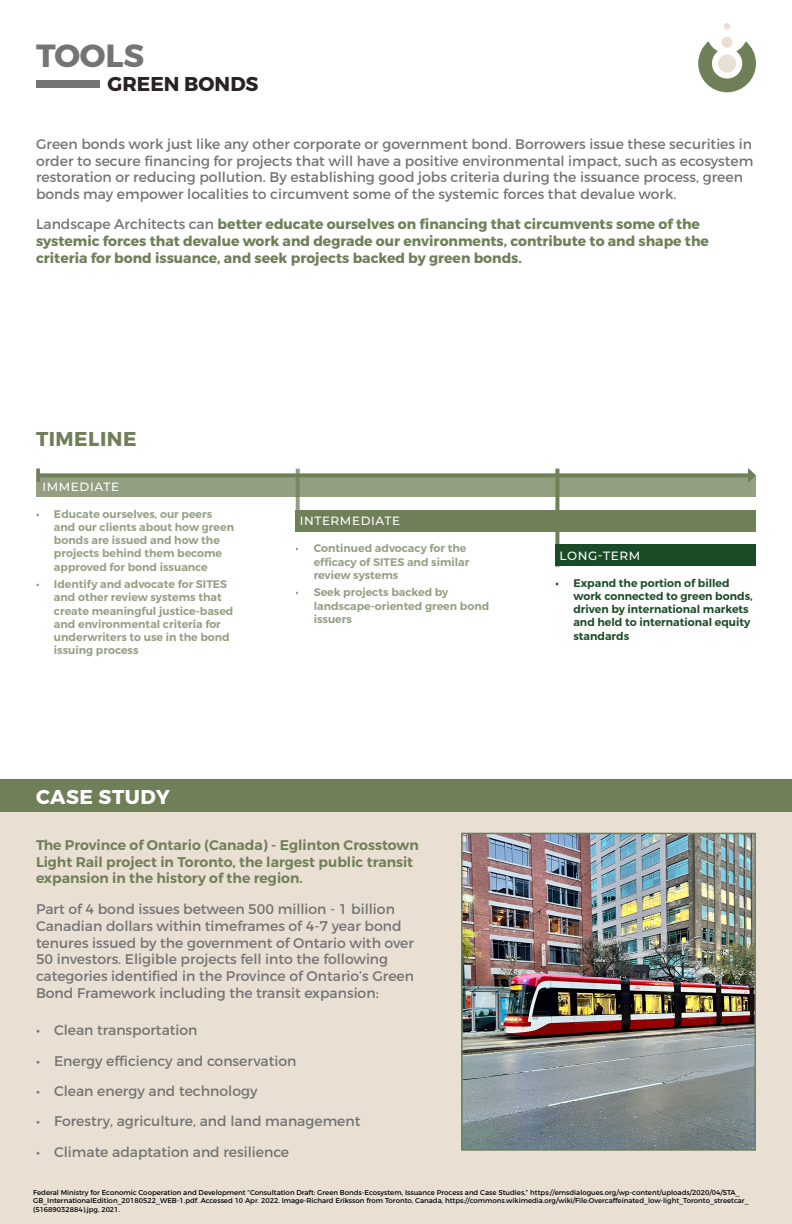
<style>
.page{position:relative;width:792px;height:1224px;background:#fff}
.page>*{position:absolute;margin:0;border:0;box-sizing:border-box;transform-origin:0 0}
.t1{font:700 32px "Montserrat";letter-spacing:-.005em;color:#747474}
.t2{font:700 20px "Montserrat";color:#292327}
.t3{font:700 20px "Montserrat";letter-spacing:.025em;color:#fff}
.t4{font:700 20px "Montserrat";letter-spacing:.025em;color:#6f8058}
.t5{font:14px/16.8px "Montserrat";color:#747474}
.t6{font:700 14px/16.8px "Montserrat";color:#6f8058}
.t7{font:600 14px/16.8px "Montserrat";color:#6f8058}
.t8{font:500 12px "Montserrat";letter-spacing:.05em;color:#fff}
.t9{font:600 11px/13.2px "Montserrat";color:#6f8058}
.t10{font:600 11px/13.2px "Montserrat";color:#1a4b27}
.t11{font:7px/8.4px "Montserrat";color:#000}
.s1{font-weight:400;color:#747474}
</style>
<div class="page">
<svg style="left:698px;top:41px;width:58px;height:51px"></svg>
<div style="left:718px;top:55px;width:18px;height:18px;background:#e9dfd3;border-radius:50%"></div>
<div style="left:722px;top:37px;width:11px;height:11px;background:#e9dfd3;border-radius:50%"></div>
<div style="left:724px;top:23px;width:6px;height:7px;background:#e9dfd3;border-radius:50%"></div>
<div style="left:36px;top:80px;width:63px;height:7px;background:#747474"></div>
<div style="left:0;top:805px;width:792px;height:419px;background:#e9dfd3"></div>
<img style="left:464px;top:836px;width:289px;height:312px">
<div style="left:461px;top:833px;width:295px;height:318px;border:2px solid #6f8058"></div>
<div style="left:0;top:779px;width:792px;height:33px;background:#6f8058"></div>
<div style="left:40px;top:475px;width:716px;height:22px;background:#939f81"></div>
<hr style="left:36px;top:469px;width:4px;height:28px;background:#939f81">
<svg style="left:555px;top:469px;width:4px;height:98px"></svg>
<div style="left:296px;top:510px;width:460px;height:22px;background:#6f8058"></div>
<svg style="left:296px;top:469px;width:4px;height:41px"></svg>
<svg style="left:40px;top:473px;width:708px;height:4px;background:#7c8c68"></svg>
<svg style="left:37px;top:469px;width:3px;height:13px"></svg>
<svg style="left:748px;top:468px;width:8px;height:15px"></svg>
<div style="left:555px;top:544px;width:201px;height:22px;background:#1a4b27"></div>
<h1 class="t1" style="left:36px;top:36px;width:110px">TOOLS</h1>
<h2 class="t2" style="left:108px;top:72px;width:153px">GREEN BONDS</h2>
<p class="t5" style="left:36px;top:135px;width:719px">Green bonds work just like any other corporate or government bond. Borrowers issue these securities in order to secure financing for projects that will have a positive environmental impact, such as ecosystem restoration or reducing pollution. By establishing good jobs criteria during the issuance process, green bonds may empower localities to circumvent some of the systemic forces that devalue work.</p>
<p class="t6" style="left:36px;top:216px;width:675px"><span class="s1">Landscape Architects can</span> better educate ourselves on financing that circumvents some of the systemic forces that devalue work and degrade our environments, contribute to and shape the criteria for bond issuance, and seek projects backed by green bonds.</p>
<h2 class="t4" style="left:36px;top:427px;width:102px">TIMELINE</h2>
<p class="t8" style="left:42px;top:478px;width:78px">IMMEDIATE</p>
<p class="t9" style="left:54px;top:507px;width:182px;text-indent:-18px">• Educate ourselves, our peers and our clients about how green bonds are issued and how the projects behind them become approved for bond issuance</p>
<p class="t9" style="left:54px;top:578px;width:181px;text-indent:-18px">• Identify and advocate for SITES and other review systems that create meaningful justice-based and environmental criteria for underwriters to use in the bond issuing process</p>
<h2 class="t3" style="left:36px;top:785px;width:135px">CASE STUDY</h2>
<p class="t8" style="left:300px;top:512px;width:102px">INTERMEDIATE</p>
<p class="t9" style="left:314px;top:542px;width:157px;text-indent:-18px">• Continued advocacy for the efficacy of SITES and similar review systems</p>
<p class="t9" style="left:314px;top:586px;width:177px;text-indent:-18px">• Seek projects backed by landscape-oriented green bond issuers</p>
<p class="t10" style="left:573px;top:576px;width:181px;text-indent:-18px">• Expand the portion of billed work connected to green bonds, driven by international markets and held to international equity standards</p>
<p class="t8" style="left:559px;top:547px;width:82px">LONG-TERM</p>
<p class="t7" style="left:36px;top:837px;width:384px">The Province of Ontario (Canada) - Eglinton Crosstown<br>Light Rail project in Toronto, the largest public transit expansion in the history of the region.</p>
<p class="t5" style="left:36px;top:901px;width:380px">Part of 4 bond issues between 500 million - 1 billion Canadian dollars within timeframes of 4-7 year bond tenures issued by the government of Ontario with over 50 investors. Eligible projects fell into the following categories identified in the Province of Ontario’s Green Bond Framework including the transit expansion:</p>
<p class="t5" style="left:36px;top:1022px;width:163px">• Clean transportation</p>
<p class="t5" style="left:36px;top:1052px;width:262px">• Energy efficiency and conservation</p>
<p class="t5" style="left:36px;top:1083px;width:223px">• Clean energy and technology</p>
<p class="t5" style="left:36px;top:1113px;width:326px">• Forestry, agriculture, and land management</p>
<p class="t5" style="left:36px;top:1143px;width:255px">• Climate adaptation and resilience</p>
<p class="t11" style="left:33px;top:1188px;width:717px">Federal Ministry for Economic Cooperation and Development “Consultation Draft: Green Bonds-Ecosystem, Issuance Process and Case Studies,” https://emsdialogues.org/wp-content/uploads/2020/04/STA_<br>GB_InternationalEdition_20180522_WEB-1.pdf. Accessed 10 Apr. 2022. Image-Richard Eriksson from Toronto, Canada, https://commons.wikimedia.org/wiki/File:Overcaffeinated_low-light_Toronto_streetcar_ (51689032884).jpg, 2021.</p>
</div>
